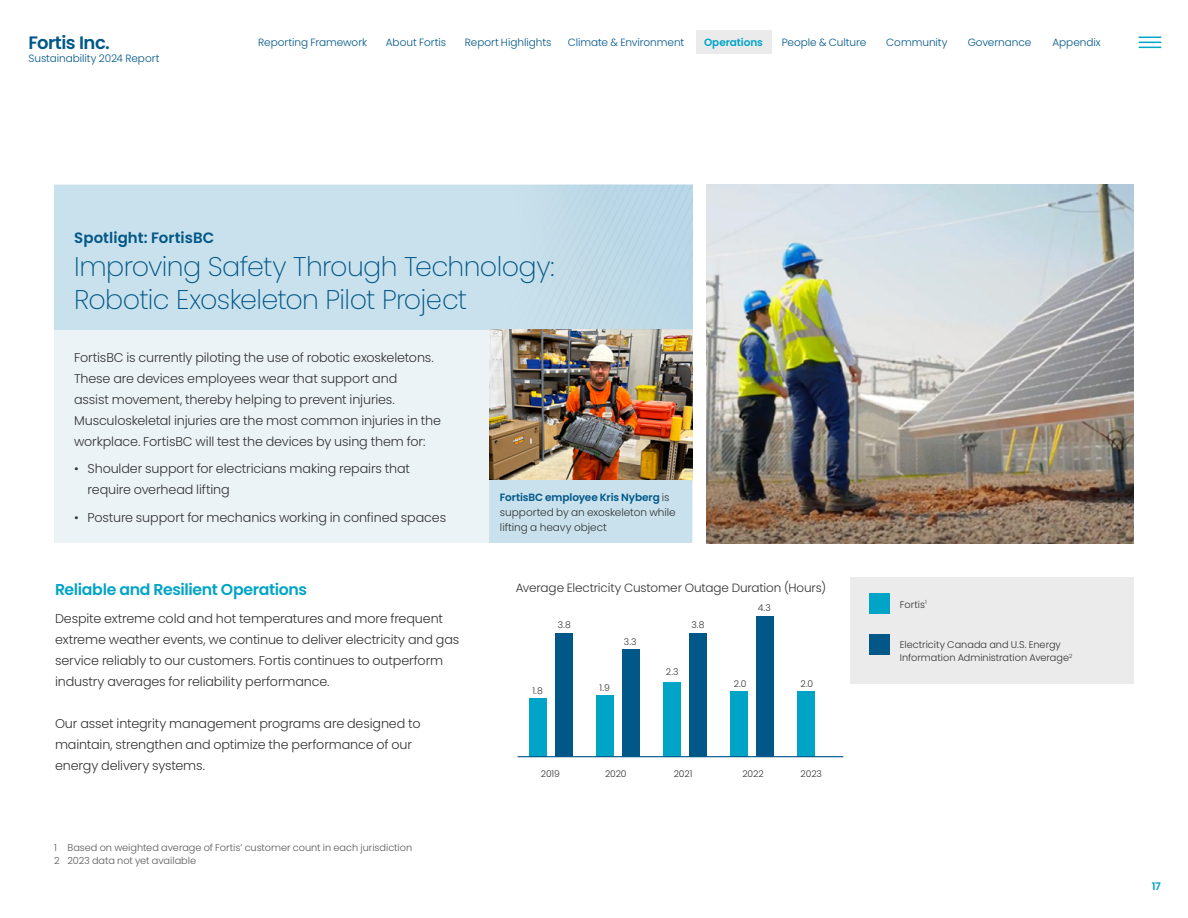
<style>
.page{position:relative;width:1188px;height:918px;background:#fff}
.page>*{position:absolute;margin:0;border:0;box-sizing:border-box;transform-origin:0 0}
.t1{font:200 27px/33px "Poppins";letter-spacing:-.025em;color:#005788}
.t2{font:600 18px "Poppins";letter-spacing:-.025em;color:#005788}
.t3{font:600 15.75px "Poppins";letter-spacing:-.025em;color:#00a4c7}
.t4{font:600 15px "Poppins";letter-spacing:.005em;color:#005788}
.t5{font:300 12.75px/21px "Poppins";letter-spacing:-.01em;color:#333}
.t6{font:300 12px "Poppins";letter-spacing:-.01em;color:#333}
.t7{font:300 10.5px "Poppins";letter-spacing:-.005em;color:#005788}
.t8{font:300 10.5px/15px "Poppins";letter-spacing:-.005em;color:#333}
.t9{font:600 10.5px "Poppins";letter-spacing:-.01em;color:#00a4c7}
.t10{font:300 9.75px/13.5px "Poppins";color:#595959}
.t11{font:300 9.75px/12.9px "Poppins";color:#333}
.t12{font:300 9.3px "Poppins";letter-spacing:-.01em;color:#333}
.s1{font-weight:600;color:#005788}
</style>
<div class="page">
<div style="left:54px;top:185px;width:638px;height:358px;background:#ecf3f7"></div>
<div style="left:54px;top:185px;width:638px;height:145px;background:#c9e1ec"></div>
<img style="left:490px;top:330px;width:202px;height:151px">
<div style="left:490px;top:481px;width:202px;height:62px;background:#c9e1ec"></div>
<img style="left:489px;top:185px;width:203px;height:145px">
<img style="left:706px;top:185px;width:428px;height:358px">
<div style="left:555px;top:633px;width:18px;height:124px;background:#005788"></div>
<div style="left:622px;top:649px;width:18px;height:108px;background:#005788"></div>
<div style="left:689px;top:633px;width:18px;height:124px;background:#005788"></div>
<div style="left:756px;top:616px;width:18px;height:141px;background:#005788"></div>
<div style="left:529px;top:698px;width:18px;height:59px;background:#00a4c7"></div>
<div style="left:596px;top:695px;width:18px;height:62px;background:#00a4c7"></div>
<div style="left:663px;top:682px;width:18px;height:75px;background:#00a4c7"></div>
<div style="left:730px;top:691px;width:18px;height:66px;background:#00a4c7"></div>
<div style="left:797px;top:691px;width:18px;height:66px;background:#00a4c7"></div>
<hr style="left:518px;top:756px;width:325px;height:1px;background:#005788">
<div style="left:851px;top:578px;width:283px;height:106px;background:#ebebec"></div>
<div style="left:869px;top:593px;width:21px;height:21px;background:#00a4c7"></div>
<div style="left:869px;top:634px;width:21px;height:21px;background:#005788"></div>
<div style="left:696px;top:30px;width:76px;height:24px;background:#ebebeb"></div>
<svg style="left:1138px;top:36px;width:24px;height:12px"></svg>
<svg style="left:1139px;top:37px;width:22px;height:11px"></svg>
<h2 class="t2" style="left:28px;top:32px;width:83px">Fortis Inc.</h2>
<p class="t7" style="left:28px;top:52px;width:132px">Sustainability 2024 Report</p>
<p class="t7" style="left:258px;top:36px;width:110px">Reporting Framework</p>
<p class="t7" style="left:386px;top:36px;width:62px">About Fortis</p>
<p class="t7" style="left:465px;top:36px;width:88px">Report Highlights</p>
<p class="t7" style="left:568px;top:36px;width:118px">Climate &amp; Environment</p>
<p class="t7" style="left:782px;top:36px;width:86px">People &amp; Culture</p>
<p class="t7" style="left:886px;top:36px;width:63px">Community</p>
<p class="t7" style="left:968px;top:36px;width:65px">Governance</p>
<p class="t7" style="left:1052px;top:36px;width:50px">Appendix</p>
<p class="t9" style="left:704px;top:37px;width:60px">Operations</p>
<p class="t4" style="left:74px;top:229px;width:142px">Spotlight: FortisBC</p>
<h1 class="t1" style="left:74px;top:250px;width:482px">Improving Safety Through Technology:<br>Robotic Exoskeleton Pilot Project</h1>
<p class="t5" style="left:74px;top:347px;width:368px">FortisBC is currently piloting the use of robotic exoskeletons.<br>These are devices employees wear that support and<br>assist movement, thereby helping to prevent injuries.<br>Musculoskeletal injuries are the most common injuries in the workplace. FortisBC will test the devices by using them for:</p>
<p class="t5" style="left:88px;top:459px;width:324px;text-indent:-14px">• Shoulder support for electricians making repairs that require overhead lifting</p>
<p class="t5" style="left:74px;top:507px;width:374px">• Posture support for mechanics working in confined spaces</p>
<p class="t8" style="left:500px;top:490px;width:177px"><span class="s1">FortisBC employee Kris Nyberg</span> is supported by an exoskeleton while lifting a heavy object</p>
<p class="t3" style="left:55px;top:581px;width:254px">Reliable and Resilient Operations</p>
<p class="t5" style="left:55px;top:608px;width:406px">Despite extreme cold and hot temperatures and more frequent extreme weather events, we continue to deliver electricity and gas service reliably to our customers. Fortis continues to outperform industry averages for reliability performance.</p>
<p class="t5" style="left:55px;top:713px;width:367px">Our asset integrity management programs are designed to maintain, strengthen and optimize the performance of our energy delivery systems.</p>
<p class="t10" style="left:54px;top:840px;width:360px">1 Based on weighted average of Fortis’ customer count in each jurisdiction<br>2 2023 data not yet available</p>
<p class="t6" style="left:516px;top:580px;width:312px">Average Electricity Customer Outage Duration (Hours)</p>
<p class="t12" style="left:558px;top:619px;width:15px">3.8</p>
<p class="t12" style="left:532px;top:685px;width:12px">1.8</p>
<p class="t12" style="left:624px;top:637px;width:14px">3.3</p>
<p class="t12" style="left:600px;top:682px;width:12px">1.9</p>
<p class="t12" style="left:691px;top:619px;width:15px">3.8</p>
<p class="t12" style="left:666px;top:667px;width:14px">2.3</p>
<p class="t12" style="left:758px;top:602px;width:14px">4.3</p>
<p class="t12" style="left:734px;top:678px;width:14px">2.0</p>
<p class="t12" style="left:801px;top:678px;width:14px">2.0</p>
<p class="t12" style="left:541px;top:769px;width:21px">2019</p>
<p class="t12" style="left:605px;top:769px;width:23px">2020</p>
<p class="t12" style="left:674px;top:769px;width:20px">2021</p>
<p class="t12" style="left:742px;top:769px;width:23px">2022</p>
<p class="t12" style="left:801px;top:769px;width:23px">2023</p>
<p class="t11" style="left:900px;top:598px;width:29px">Fortis<sup>1</sup></p>
<p class="t11" style="left:900px;top:639px;width:174px">Electricity Canada and U.S. Energy<br>Information Administration Average<sup>2</sup></p>
<p class="t9" style="left:1152px;top:880px;width:11px">17</p>
</div>
